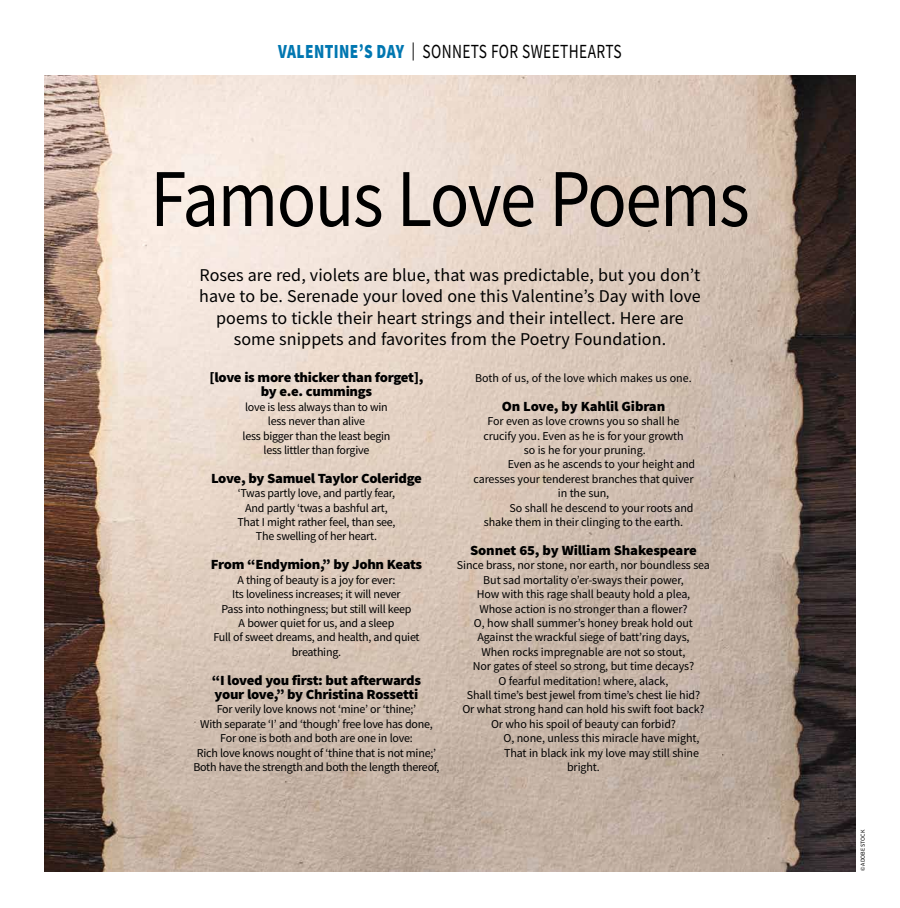
<style>
.page{position:relative;width:900px;height:908px;background:#fff}
.page>*{position:absolute;margin:0;border:0;box-sizing:border-box;transform-origin:0 0}
.t1{font:82.1px "Source Sans Pro";letter-spacing:-.02em;color:#000;scale:.89 1}
.t2{font:20px "Source Sans Pro";letter-spacing:.025em;color:#000;scale:.77 1}
.t3{font:18px/21.6px "Source Sans Pro";letter-spacing:.005em;color:#000;text-align:center}
.t4{font:900 14px/14.4px "Source Sans Pro";letter-spacing:-.02em;color:#000;text-align:center;scale:1.05 1}
.t5{font:12px/14.4px "Source Sans Pro";letter-spacing:-.02em;color:#000;text-align:center}
.t6{font:12px "Source Sans Pro";color:#000}
.t7{font:6px "Source Sans Pro";color:#000}
.s1{font-weight:900;color:#0077b1}
.s2{font-size:18px}
</style>
<div class="page">
<img style="left:45px;top:75px;width:810px;height:796px">
<h2 class="t2" style="left:278px;top:39px;width:448px"><span class="s1">VALENTINE’S DAY</span> <span class="s2">|</span> SONNETS FOR SWEETHEARTS</h2>
<h1 class="t1" style="left:150px;top:146px;width:675px">Famous Love Poems</h1>
<p class="t3" style="left:199px;top:263px;width:503px">Roses are red, violets are blue, that was predictable, but you don’t have to be. Serenade your loved one this Valentine’s Day with love poems to tickle their heart strings and their intellect. Here are some snippets and favorites from the Poetry Foundation.</p>
<p class="t4" style="left:210px;top:370px;width:205px">[love is more thicker than forget], by e.e. cummings</p>
<p class="t5" style="left:243px;top:399px;width:149px">love is less always than to win less never than alive<br>less bigger than the least begin less littler than forgive</p>
<p class="t4" style="left:211px;top:470px;width:202px">Love, by Samuel Taylor Coleridge</p>
<p class="t5" style="left:237px;top:486px;width:160px">‘Twas partly love, and partly fear,<br>And partly ‘twas a bashful art,<br>That I might rather feel, than see,<br>The swelling of her heart.</p>
<p class="t4" style="left:211px;top:557px;width:203px">From “Endymion,” by John Keats</p>
<p class="t5" style="left:213px;top:572px;width:208px">A thing of beauty is a joy for ever:<br>Its loveliness increases; it will never<br>Pass into nothingness; but still will keep<br>A bower quiet for us, and a sleep<br>Full of sweet dreams, and health, and quiet breathing.</p>
<p class="t4" style="left:212px;top:672px;width:201px;text-align:left">“I loved you first: but afterwards your love,” by Christina Rossetti</p>
<p class="t5" style="left:193px;top:702px;width:248px">For verily love knows not ‘mine’ or ‘thine;’<br>With separate ‘I’ and ‘though’ free love has done, For one is both and both are one in love:<br>Rich love knows nought of ‘thine that is not mine;’ Both have the strength and both the length thereof,</p>
<p class="t6" style="left:475px;top:370px;width:218px">Both of us, of the love which makes us one.</p>
<p class="t4" style="left:502px;top:398px;width:157px">On Love, by Kahlil Gibran</p>
<p class="t5" style="left:487px;top:414px;width:194px">For even as love crowns you so shall he</p>
<p class="t5" style="left:483px;top:428px;width:202px">crucify you. Even as he is for your growth</p>
<p class="t5" style="left:524px;top:442px;width:123px">so is he for your pruning.</p>
<p class="t5" style="left:508px;top:457px;width:189px">Even as he ascends to your height and</p>
<p class="t5" style="left:474px;top:471px;width:222px">caresses your tenderest branches that quiver</p>
<p class="t5" style="left:558px;top:486px;width:53px">in the sun,</p>
<p class="t5" style="left:510px;top:500px;width:185px">So shall he descend to your roots and</p>
<p class="t5" style="left:484px;top:514px;width:201px">shake them in their clinging to the earth.</p>
<p class="t4" style="left:470px;top:542px;width:218px">Sonnet 65, by William Shakespeare</p>
<p class="t5" style="left:457px;top:558px;width:255px">Since brass, nor stone, nor earth, nor boundless sea</p>
<p class="t5" style="left:483px;top:572px;width:202px">But sad mortality o’er-sways their power,</p>
<p class="t5" style="left:477px;top:586px;width:215px">How with this rage shall beauty hold a plea,</p>
<p class="t5" style="left:479px;top:601px;width:210px">Whose action is no stronger than a flower?</p>
<p class="t5" style="left:474px;top:615px;width:221px">O, how shall summer’s honey break hold out</p>
<p class="t5" style="left:477px;top:630px;width:214px">Against the wrackful siege of batt’ring days,</p>
<p class="t5" style="left:481px;top:644px;width:206px">When rocks impregnable are not so stout,</p>
<p class="t5" style="left:473px;top:658px;width:223px">Nor gates of steel so strong, but time decays?</p>
<p class="t5" style="left:499px;top:673px;width:171px">O fearful meditation! where, alack,</p>
<p class="t5" style="left:467px;top:687px;width:235px">Shall time’s best jewel from time’s chest lie hid?</p>
<p class="t5" style="left:462px;top:702px;width:244px">Or what strong hand can hold his swift foot back?</p>
<p class="t5" style="left:491px;top:716px;width:187px">Or who his spoil of beauty can forbid?</p>
<p class="t5" style="left:504px;top:730px;width:197px">O, none, unless this miracle have might,</p>
<p class="t5" style="left:504px;top:745px;width:196px">That in black ink my love may still shine</p>
<p class="t5" style="left:567px;top:759px;width:34px">bright.</p>
<p class="t7" style="left:859px;top:871px;width:43px;rotate:-90deg">© ADOBE STOCK</p>
</div>
